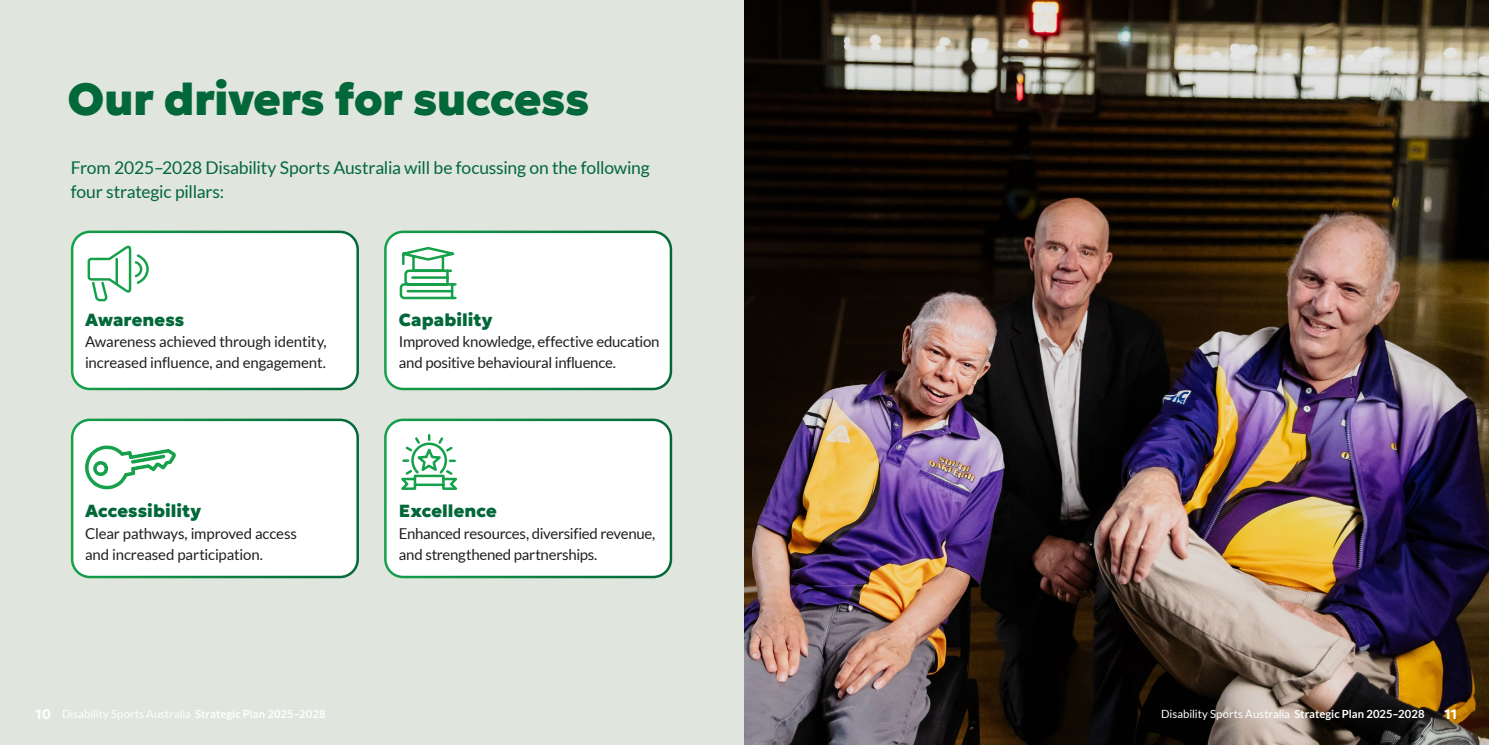
<style>
.page{position:relative;width:1489px;height:745px;background:#fff}
.page>*{position:absolute;margin:0;border:0;box-sizing:border-box;transform-origin:0 0}
.t1{font:900 45px "Geologica Roman";letter-spacing:-.015em;color:#026839}
.t2{font:17.5px/23.8px "Lato";letter-spacing:-.01em;color:#026839}
.t3{font:900 17.5px "Geologica Roman";letter-spacing:.005em;color:#026839}
.t4{font:15px/21.2px "Lato";letter-spacing:-.015em;color:#231f20}
.t5{font:700 13.75px "Geologica Roman";color:#fff}
.t6{font:11.25px "Lato";color:#fff}
.s1{font-family:"Geologica Roman";font-weight:700;font-size:13.75px}
.s2{font-weight:700}
</style>
<div class="page">
<div style="left:0;top:0;width:744px;height:744px;background:#e0e5de"></div>
<div style="left:72px;top:232px;width:286px;height:157px;background:#fff;border-radius:18px"></div>
<div style="left:71px;top:230px;width:288px;height:160px;border:2px solid #fff;border-radius:18px"></div>
<div style="left:385px;top:232px;width:286px;height:157px;background:#fff;border-radius:18px"></div>
<div style="left:384px;top:230px;width:288px;height:160px;border:2px solid #fff;border-radius:18px"></div>
<div style="left:72px;top:419px;width:286px;height:157px;background:#fff;border-radius:18px"></div>
<div style="left:71px;top:418px;width:288px;height:160px;border:2px solid #fff;border-radius:18px"></div>
<div style="left:385px;top:419px;width:286px;height:157px;background:#fff;border-radius:18px"></div>
<div style="left:384px;top:418px;width:288px;height:160px;border:2px solid #fff;border-radius:18px"></div>
<svg style="left:87px;top:245px;width:62px;height:57px"></svg>
<svg style="left:85px;top:445px;width:91px;height:44px"></svg>
<svg style="left:401px;top:434px;width:57px;height:56px"></svg>
<svg style="left:399px;top:246px;width:58px;height:54px"></svg>
<img style="left:744px;top:0;width:744px;height:744px">
<h1 class="t1" style="left:67px;top:58px;width:523px">Our drivers for success</h1>
<p class="t2" style="left:71px;top:155px;width:580px">From 2025–2028 Disability Sports Australia will be focussing on the following four strategic pillars:</p>
<p class="t3" style="left:85px;top:303px;width:101px">Awareness</p>
<p class="t4" style="left:85px;top:330px;width:243px">Awareness achieved through identity, increased influence, and engagement.</p>
<p class="t3" style="left:85px;top:495px;width:118px">Accessibility</p>
<p class="t4" style="left:85px;top:522px;width:213px">Clear pathways, improved access and increased participation.</p>
<p class="t3" style="left:399px;top:303px;width:95px">Capability</p>
<p class="t4" style="left:399px;top:330px;width:262px">Improved knowledge, effective education and positive behavioural influence.</p>
<p class="t3" style="left:399px;top:495px;width:99px">Excellence</p>
<p class="t4" style="left:399px;top:522px;width:258px">Enhanced resources, diversified revenue, and strengthened partnerships.</p>
<p class="t6" style="left:35px;top:707px;width:291px"><span class="s1">10</span> Disability Sports Australia <span class="s2">Strategic Plan 2025–2028</span></p>
<p class="t6" style="left:1160px;top:707px;width:265px">Disability Sports Australia <span class="s2">Strategic Plan 2025–2028</span></p>
<p class="t5" style="left:1444px;top:701px;width:14px">11</p>
</div>
